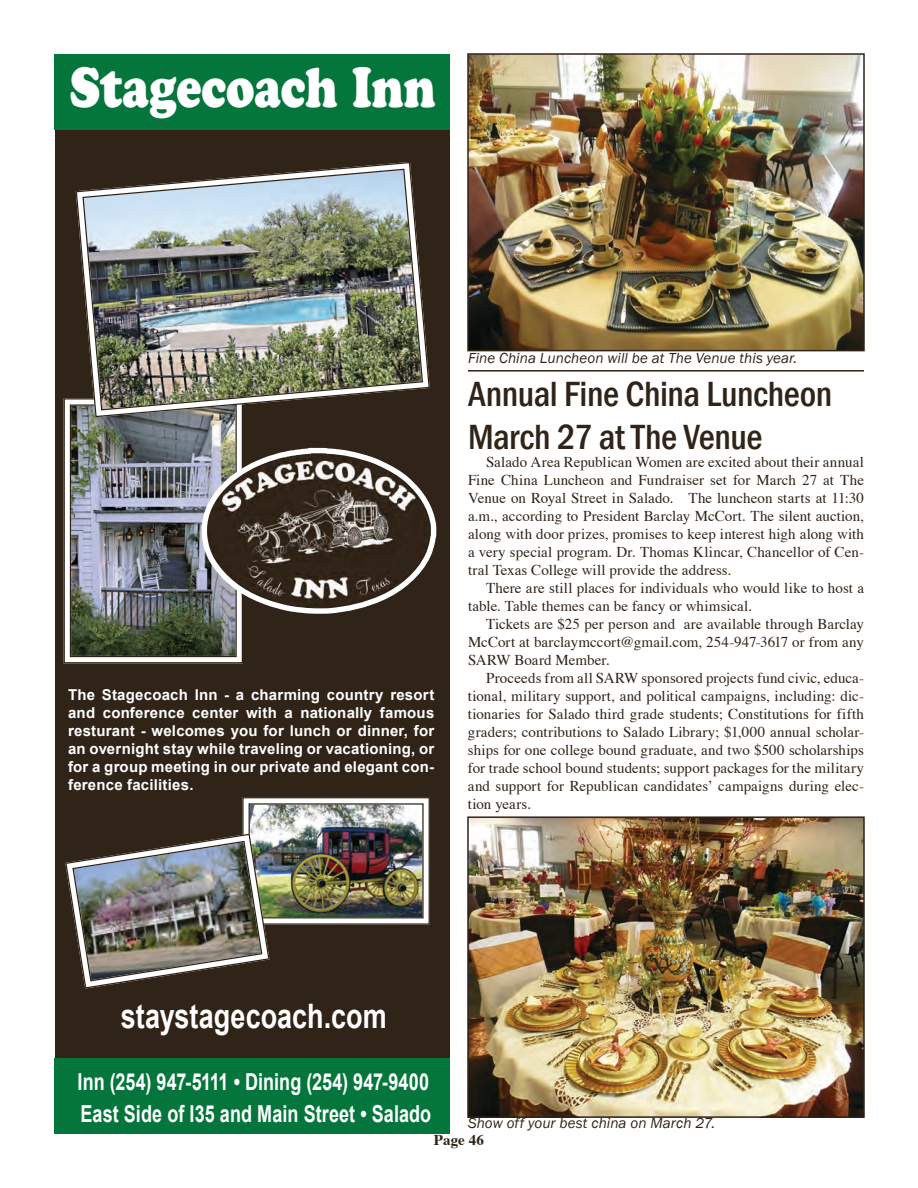
<style>
.page{position:relative;width:918px;height:1188px;background:#fff}
.page>*{position:absolute;margin:0;border:0;box-sizing:border-box;transform-origin:0 0}
.t1{font:56.25px "Cooper Black Std";color:#fff;scale:.8 1}
.t2{font:500 condensed 36px "Franklin Gothic";letter-spacing:-.015em;color:#302318}
.t3{font:700 33.75px "Arial";color:#fff;scale:.8 1}
.t4{font:700 23.4px/33px "Arial";letter-spacing:.005em;color:#fff;scale:.77 1}
.t5{font:15px/18px "Times";letter-spacing:.005em;color:#302318;text-align:justify}
.t6{font:700 15px/18px "Arial";letter-spacing:.015em;color:#fff;text-align:justify}
.t7{font:italic 15px "Franklin Gothic";letter-spacing:.005em;color:#302318}
.t8{font:700 15px "Times";letter-spacing:.005em;color:#302318}
</style>
<div class="page">
<div style="left:56px;top:54px;width:394px;height:1080px;background:#302318"></div>
<img style="left:63px;top:398px;width:180px;height:266px">
<div style="left:70px;top:404px;width:167px;height:253px;border:1px solid #302318"></div>
<svg style="left:72px;top:398px;width:171px;height:23px"></svg>
<svg style="left:75px;top:162px;width:355px;height:256px"></svg>
<img style="left:82px;top:168px;width:342px;height:243px">
<img style="left:65px;top:797px;width:365px;height:192px">
<div style="left:54px;top:1058px;width:396px;height:76px;background:#04763c"></div>
<div style="left:54px;top:54px;width:396px;height:76px;background:#04763c"></div>
<svg style="left:195px;top:443px;width:242px;height:173px"></svg>
<img style="left:470px;top:56px;width:392px;height:292px">
<div style="left:467px;top:53px;width:398px;height:298px;border:2px solid #302318"></div>
<img style="left:470px;top:819px;width:392px;height:296px">
<div style="left:467px;top:816px;width:398px;height:302px;border:2px solid #302318"></div>
<hr style="left:468px;top:370px;width:396px;height:2px;background:#302318">
<p class="t1" style="left:70px;top:53px;width:458px">Stagecoach Inn</p>
<p class="t6" style="left:68px;top:686px;width:368px">The Stagecoach Inn - a charming country resort and conference center with a nationally famous resturant - welcomes you for lunch or dinner, for an overnight stay while traveling or vacationing, or for a group meeting in our private and elegant con&shy;ference facilities.</p>
<p class="t7" style="left:468px;top:348px;width:331px">Fine China Luncheon will be at The Venue this year.</p>
<p class="t2" style="left:468px;top:370px;width:366px">Annual Fine China Luncheon</p>
<p class="t2" style="left:468px;top:414px;width:296px">March 27 at The Venue</p>
<p class="t5" style="left:468px;top:454px;width:398px;text-indent:18px">Salado Area Republican Women are excited about their annual Fine China Luncheon and Fundraiser set for March 27 at The Venue on Royal Street in Salado. The luncheon starts at 11:30 a.m., according to President Barclay McCort. The silent auction, along with door prizes, promises to keep interest high along with a very special program. Dr. Thomas Klincar, Chancellor of Cen&shy;tral Texas College will provide the address.</p>
<p class="t5" style="left:468px;top:580px;width:398px;text-indent:18px">There are still places for individuals who would like to host a table. Table themes can be fancy or whimsical.</p>
<p class="t5" style="left:468px;top:616px;width:398px;text-indent:18px">Tickets are $25 per person and are available through Barclay McCort at barclaymccort@gmail.com, 254-947-3617 or from any SARW Board Member.</p>
<p class="t5" style="left:468px;top:670px;width:398px;text-indent:18px">Proceeds from all SARW sponsored projects fund civic, educa&shy;tional, military support, and political campaigns, including: dic&shy;tionaries for Salado third grade students; Constitutions for fifth graders; contributions to Salado Library; $1,000 annual scholar&shy;ships for one college bound graduate, and two $500 scholarships for trade school bound students; support packages for the military and support for Republican candidates’ campaigns during elec&shy;tion years.</p>
<p class="t3" style="left:121px;top:997px;width:334px">staystagecoach.com</p>
<p class="t4" style="left:78px;top:1065px;width:461px">Inn (254) 947-5111 • Dining (254) 947-9400<br>East Side of I35 and Main Street • Salado</p>
<p class="t7" style="left:468px;top:1113px;width:249px">Show off your best china on March 27.</p>
<p class="t8" style="left:434px;top:1130px;width:52px">Page 46</p>
</div>
